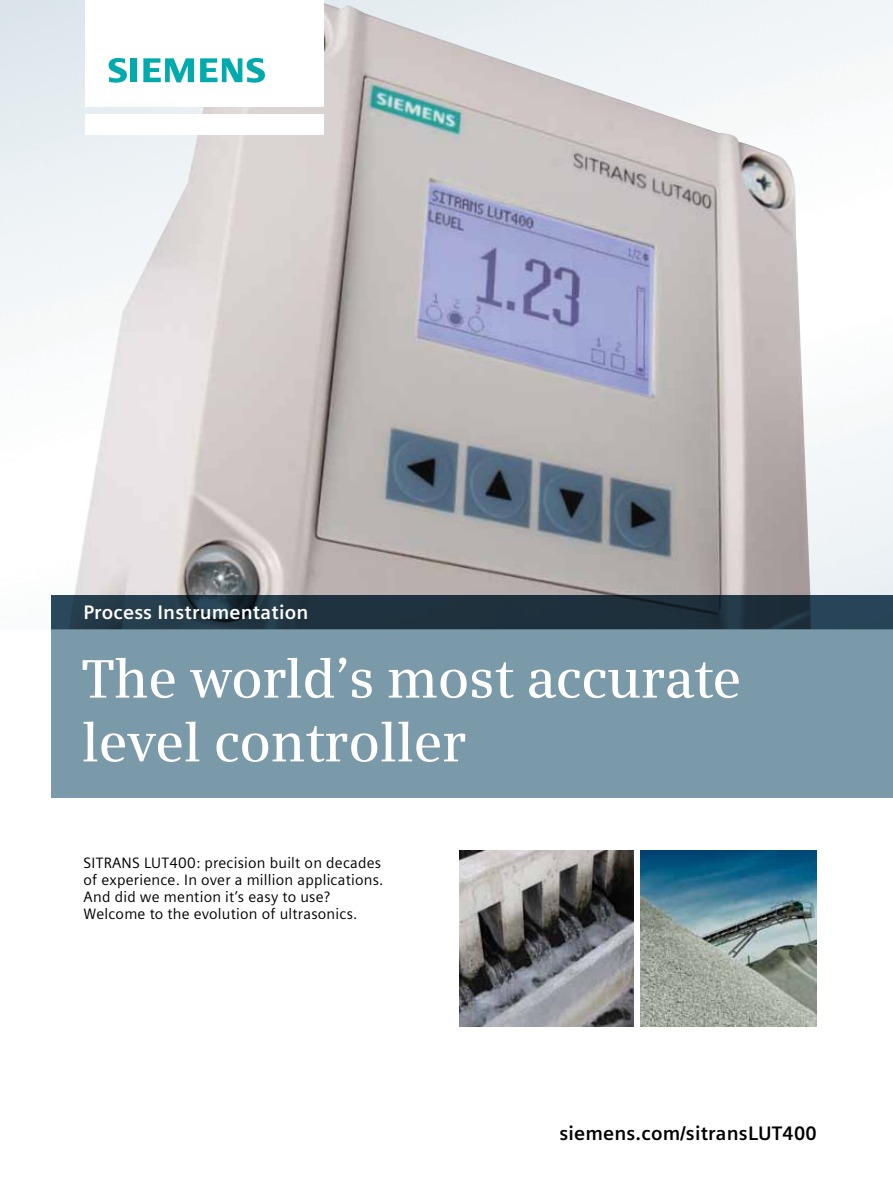
<style>
.page{position:relative;width:893px;height:1191px;background:#fff}
.page>*{position:absolute;margin:0;border:0;box-sizing:border-box;transform-origin:0 0}
.t1{font:600 54px/63.8px "Siemens Serif";letter-spacing:-.01em;color:#fff}
.t2{font:700 19.5px "Siemens Sans OT";letter-spacing:.01em;color:#000}
.t3{font:700 19.5px "Siemens Sans OT";letter-spacing:.01em;color:#fff}
.t4{font:15px/17px "Siemens Sans OT";letter-spacing:.015em;color:#000}
</style>
<div class="page">
<img style="left:459px;top:850px;width:174px;height:176px">
<img style="left:66px;top:0;width:746px;height:595px">
<div style="left:51px;top:629px;width:842px;height:168px;background:#7b9aa9"></div>
<svg style="left:51px;top:595px;width:842px;height:34px;background:#203442"></svg>
<div style="left:85px;top:114px;width:238px;height:19px;background:#fff"></div>
<div style="left:85px;top:115px;width:238px;height:20px;background:#fff"></div>
<div style="left:85px;top:0;width:238px;height:106px;background:#fff"></div>
<svg style="left:108px;top:58px;width:19px;height:25px"></svg>
<div style="left:131px;top:58px;width:6px;height:24px;background:#00aaad"></div>
<svg style="left:143px;top:58px;width:51px;height:24px"></svg>
<svg style="left:200px;top:58px;width:65px;height:25px"></svg>
<img style="left:641px;top:850px;width:175px;height:176px">
<h2 class="t3" style="left:83px;top:601px;width:226px">Process Instrumentation</h2>
<h1 class="t1" style="left:82px;top:647px;width:661px">The world’s most accurate level controller</h1>
<p class="t4" style="left:84px;top:854px;width:301px">SITRANS LUT400: precision built on decades of experience. In over a million applications.<br>And did we mention it’s easy to use?<br>Welcome to the evolution of ultrasonics.</p>
<h2 class="t2" style="left:559px;top:1121px;width:259px">siemens.com/sitransLUT400</h2>
</div>
